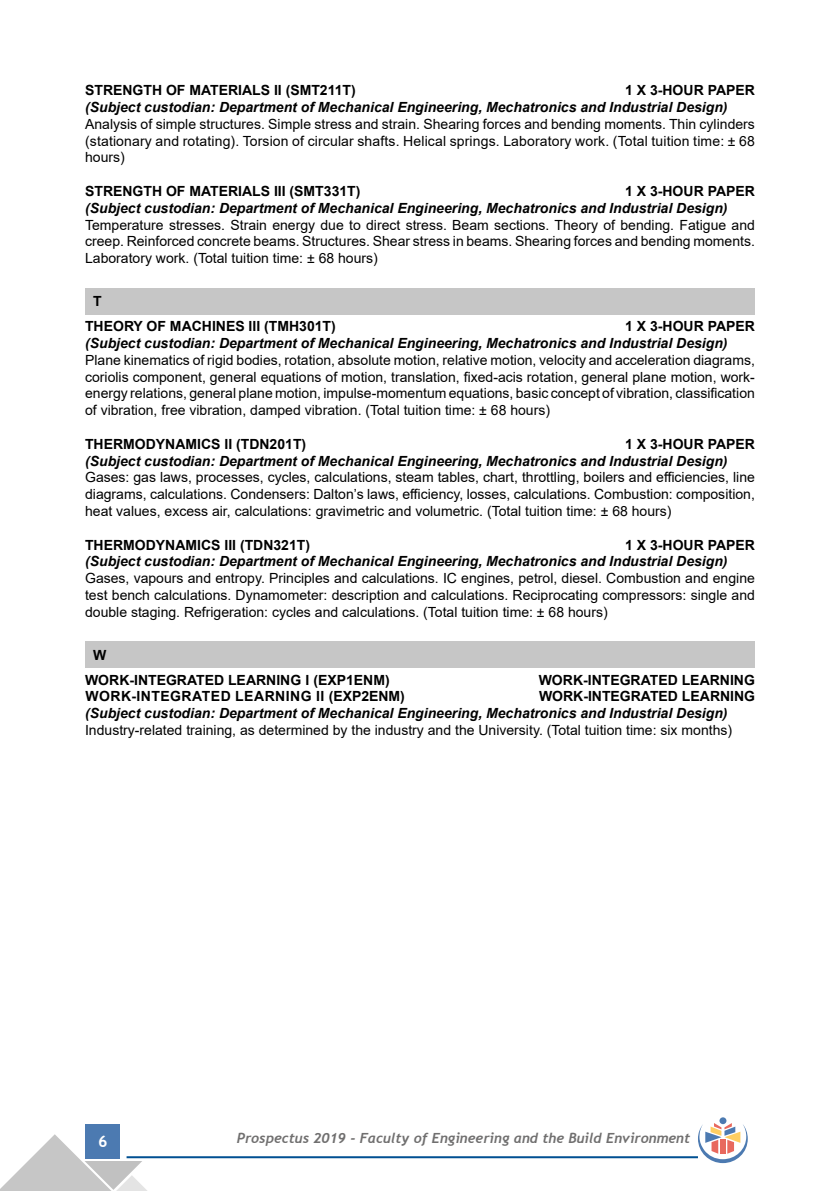
<style>
.page{position:relative;width:840px;height:1191px;background:#fff}
.page>*{position:absolute;margin:0;border:0;box-sizing:border-box;transform-origin:0 0}
.t1{font:700 16px "Trebuchet MS";color:#fff}
.t2{font:14px/16.8px "Arial";color:#000;text-align:justify}
.t3{font:italic 700 14px "Arial";color:#000}
.t4{font:700 14px/24.8px "Arial";color:#000}
.t5{font:italic 700 14px "Trebuchet";color:#706f6f}
.t6{font:700 14px "Arial";letter-spacing:.035em;color:#000}
</style>
<div class="page">
<div style="left:86px;top:1124px;width:34px;height:34px;background:#4c7ab1"></div>
<hr style="left:126px;top:1156px;width:571px;height:2px;background:#005092">
<svg style="left:0;top:1134px;width:148px;height:57px"></svg>
<div style="left:719px;top:1117px;width:7px;height:7px;background:#4c7ab1;border-radius:50%"></div>
<svg style="left:697px;top:1123px;width:50px;height:40px"></svg>
<div style="left:85px;top:288px;width:669px;height:26px;background:#c6c6c6"></div>
<div style="left:85px;top:641px;width:669px;height:27px;background:#c6c6c6"></div>
<p class="t4" style="left:85px;top:78px;width:272px">STRENGTH OF MATERIALS II (SMT211T)</p>
<p class="t4" style="left:624px;top:78px;width:131px">1 X 3-HOUR PAPER</p>
<p class="t3" style="left:85px;top:98px;width:643px">(Subject custodian: Department of Mechanical Engineering, Mechatronics and Industrial Design)</p>
<p class="t2" style="left:85px;top:115px;width:671px">Analysis of simple structures. Simple stress and strain. Shearing forces and bending moments. Thin cylinders (stationary and rotating). Torsion of circular shafts. Helical springs. Laboratory work. (Total tuition time: ± 68 hours)</p>
<p class="t4" style="left:85px;top:179px;width:277px">STRENGTH OF MATERIALS III (SMT331T)</p>
<p class="t4" style="left:624px;top:179px;width:131px">1 X 3-HOUR PAPER</p>
<p class="t3" style="left:85px;top:199px;width:643px">(Subject custodian: Department of Mechanical Engineering, Mechatronics and Industrial Design)</p>
<p class="t2" style="left:85px;top:216px;width:671px">Temperature stresses. Strain energy due to direct stress. Beam sections. Theory of bending. Fatigue and creep. Reinforced concrete beams. Structures. Shear stress in beams. Shearing forces and bending moments.<br>Laboratory work. (Total tuition time: ± 68 hours)</p>
<p class="t4" style="left:85px;top:289px;width:252px;text-indent:8px">T<br>THEORY OF MACHINES III (TMH301T)</p>
<p class="t4" style="left:624px;top:314px;width:131px">1 X 3-HOUR PAPER</p>
<p class="t3" style="left:85px;top:334px;width:643px">(Subject custodian: Department of Mechanical Engineering, Mechatronics and Industrial Design)</p>
<p class="t2" style="left:85px;top:351px;width:671px">Plane kinematics of rigid bodies, rotation, absolute motion, relative motion, velocity and acceleration diagrams, coriolis component, general equations of motion, translation, fixed-acis rotation, general plane motion, work&shy;energy relations, general plane motion, impulse-momentum equations, basic concept of vibration, classification of vibration, free vibration, damped vibration. (Total tuition time: ± 68 hours)</p>
<p class="t4" style="left:85px;top:431px;width:222px">THERMODYNAMICS II (TDN201T)</p>
<p class="t4" style="left:624px;top:431px;width:131px">1 X 3-HOUR PAPER</p>
<p class="t3" style="left:85px;top:451px;width:643px">(Subject custodian: Department of Mechanical Engineering, Mechatronics and Industrial Design)</p>
<p class="t2" style="left:85px;top:469px;width:671px">Gases: gas laws, processes, cycles, calculations, steam tables, chart, throttling, boilers and efficiencies, line diagrams, calculations. Condensers: Dalton’s laws, efficiency, losses, calculations. Combustion: composition, heat values, excess air, calculations: gravimetric and volumetric. (Total tuition time: ± 68 hours)</p>
<p class="t4" style="left:85px;top:532px;width:226px">THERMODYNAMICS III (TDN321T)</p>
<p class="t4" style="left:624px;top:532px;width:131px">1 X 3-HOUR PAPER</p>
<p class="t3" style="left:85px;top:552px;width:643px">(Subject custodian: Department of Mechanical Engineering, Mechatronics and Industrial Design)</p>
<p class="t2" style="left:85px;top:570px;width:671px">Gases, vapours and entropy. Principles and calculations. IC engines, petrol, diesel. Combustion and engine test bench calculations. Dynamometer: description and calculations. Reciprocating compressors: single and double staging. Refrigeration: cycles and calculations. (Total tuition time: ± 68 hours)</p>
<p class="t4" style="left:85px;top:642px;width:306px;text-indent:8px">W<br>WORK-INTEGRATED LEARNING I (EXP1ENM)</p>
<p class="t4" style="left:538px;top:667px;width:217px">WORK-INTEGRATED LEARNING</p>
<p class="t6" style="left:85px;top:686px;width:321px">WORK-INTEGRATED LEARNING II (EXP2ENM)</p>
<p class="t4" style="left:538px;top:684px;width:217px">WORK-INTEGRATED LEARNING</p>
<p class="t3" style="left:85px;top:704px;width:643px">(Subject custodian: Department of Mechanical Engineering, Mechatronics and Industrial Design)</p>
<p class="t2" style="left:85px;top:721px;width:648px">Industry-related training, as determined by the industry and the University. (Total tuition time: six months)</p>
<p class="t1" style="left:98px;top:1131px;width:11px">6</p>
<p class="t5" style="left:237px;top:1129px;width:454px">Prospectus 2019 - Faculty of Engineering and the Build Environment</p>
</div>
